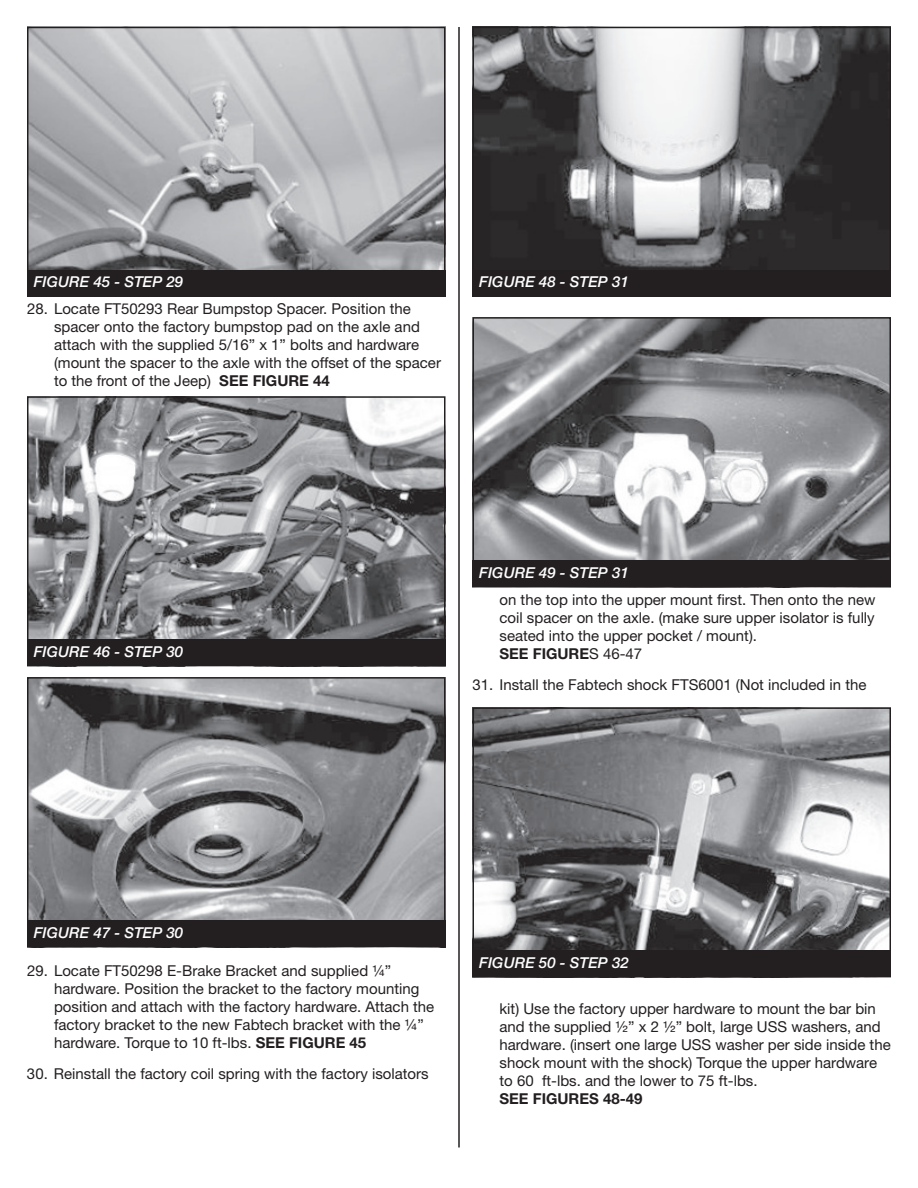
<style>
.page{position:relative;width:918px;height:1188px;background:#fff}
.page>*{position:absolute;margin:0;border:0;box-sizing:border-box;transform-origin:0 0}
.t1{font:15px/18px "Helvetica Neue LT Std";color:#231f20}
.t2{font:italic 500 15px "Helvetica Neue LT Std";color:#fff}
.t3{font:700 15px "Helvetica Neue LT Std";color:#231f20}
.s1{font-weight:700}
</style>
<div class="page">
<hr style="left:458px;top:27px;width:2px;height:1121px;background:#231f20">
<img style="left:30px;top:30px;width:413px;height:240px">
<div style="left:27px;top:27px;width:419px;height:270px;border:2px solid #231f20"></div>
<div style="left:27px;top:270px;width:419px;height:27px;background:#231f20"></div>
<img style="left:30px;top:399px;width:413px;height:240px">
<div style="left:27px;top:396px;width:419px;height:270px;border:2px solid #231f20"></div>
<div style="left:27px;top:639px;width:419px;height:27px;background:#231f20"></div>
<img style="left:30px;top:680px;width:413px;height:240px">
<div style="left:27px;top:677px;width:419px;height:270px;border:2px solid #231f20"></div>
<div style="left:27px;top:920px;width:419px;height:27px;background:#231f20"></div>
<img style="left:475px;top:30px;width:413px;height:240px">
<div style="left:472px;top:27px;width:419px;height:270px;border:2px solid #231f20"></div>
<div style="left:472px;top:270px;width:419px;height:27px;background:#231f20"></div>
<img style="left:475px;top:320px;width:413px;height:240px">
<div style="left:472px;top:317px;width:419px;height:270px;border:2px solid #231f20"></div>
<div style="left:472px;top:560px;width:419px;height:27px;background:#231f20"></div>
<img style="left:475px;top:710px;width:413px;height:240px">
<div style="left:472px;top:707px;width:419px;height:270px;border:2px solid #231f20"></div>
<div style="left:472px;top:950px;width:419px;height:27px;background:#231f20"></div>
<p class="t2" style="left:34px;top:273px;width:151px">FIGURE 45 - STEP 29</p>
<p class="t1" style="left:54px;top:300px;width:389px;text-indent:-27px">28. Locate FT50293 Rear Bumpstop Spacer. Position the spacer onto the factory bumpstop pad on the axle and attach with the supplied 5/16” x 1” bolts and hardware (mount the spacer to the axle with the offset of the spacer to the front of the Jeep) <span class="s1">SEE FIGURE 44</span></p>
<p class="t2" style="left:479px;top:273px;width:151px">FIGURE 48 - STEP 31</p>
<p class="t2" style="left:34px;top:643px;width:151px">FIGURE 46 - STEP 30</p>
<p class="t2" style="left:479px;top:563px;width:151px">FIGURE 49 - STEP 31</p>
<p class="t1" style="left:500px;top:590px;width:377px">on the top into the upper mount first. Then onto the new coil spacer on the axle. (make sure upper isolator is fully seated into the upper pocket / mount).<br><span class="s1">SEE FIGURE</span>S 46-47</p>
<p class="t1" style="left:472px;top:676px;width:396px">31. Install the Fabtech shock FTS6001 (Not included in the</p>
<p class="t2" style="left:34px;top:923px;width:151px">FIGURE 47 - STEP 30</p>
<p class="t1" style="left:54px;top:961px;width:382px;text-indent:-27px">29. Locate FT50298 E-Brake Bracket and supplied ¼” hardware. Position the bracket to the factory mounting position and attach with the factory hardware. Attach the factory bracket to the new Fabtech bracket with the ¼” hardware. Torque to 10 ft-lbs. <span class="s1">SEE FIGURE 45</span></p>
<p class="t1" style="left:27px;top:1065px;width:403px">30. Reinstall the factory coil spring with the factory isolators</p>
<p class="t2" style="left:479px;top:954px;width:151px">FIGURE 50 - STEP 32</p>
<p class="t1" style="left:500px;top:1000px;width:393px">kit) Use the factory upper hardware to mount the bar bin and the supplied ½” x 2 ½” bolt, large USS washers, and hardware. (insert one large USS washer per side inside the shock mount with the shock) Torque the upper hardware to 60 ft-lbs. and the lower to 75 ft-lbs.</p>
<p class="t3" style="left:500px;top:1089px;width:145px">SEE FIGURES 48-49</p>
</div>
